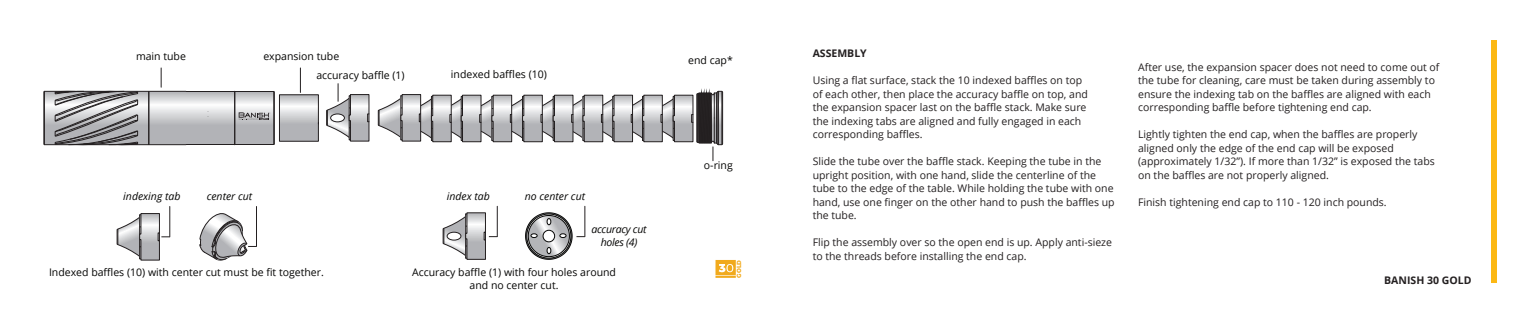
<style>
.page{position:relative;width:1539px;height:324px;background:#fff}
.page>*{position:absolute;margin:0;border:0;box-sizing:border-box;transform-origin:0 0}
.t1{font:10.5px/13.5px "Open Sans";color:#231f20}
.t2{font:10.5px/12.6px "Open Sans";color:#050504;text-align:center}
.t3{font:italic 10.5px "Open Sans";color:#050504}
.t4{font:700 10.5px "Open Sans";color:#231f20}
.t5{font:italic 10.5px/12.6px "Open Sans";letter-spacing:-.025em;color:#050504;text-align:center}
.t6{font:800 6px "Montserrat";color:#f2aa1c;scale:.95 1}
</style>
<div class="page">
<div style="left:1491px;top:40px;width:6px;height:244px;background:#fcb814"></div>
<hr style="left:716px;top:276px;width:20px;height:2px;background:#f1aa1d">
<svg style="left:716px;top:260px;width:20px;height:15px"></svg>
<svg style="left:116px;top:213px;width:54px;height:48px"></svg>
<hr style="left:170px;top:206px;width:1px;height:31px;background:#231f20">
<svg style="left:199px;top:213px;width:58px;height:48px"></svg>
<hr style="left:256px;top:206px;width:1px;height:40px;background:#231f20">
<hr style="left:497px;top:206px;width:1px;height:31px;background:#231f20">
<svg style="left:525px;top:212px;width:60px;height:48px"></svg>
<hr style="left:585px;top:206px;width:1px;height:31px;background:#231f20">
<svg style="left:442px;top:212px;width:55px;height:48px"></svg>
<svg style="left:43px;top:68px;width:276px;height:78px"></svg>
<svg style="left:326px;top:84px;width:44px;height:58px"></svg>
<svg style="left:377px;top:88px;width:347px;height:74px"></svg>
<p class="t2" style="left:136px;top:49px;width:51px">main tube</p>
<p class="t2" style="left:263px;top:50px;width:77px">expansion tube</p>
<p class="t2" style="left:316px;top:69px;width:90px">accuracy baffle (1)</p>
<p class="t2" style="left:451px;top:67px;width:98px">indexed baffles (10)</p>
<p class="t3" style="left:123px;top:189px;width:59px">indexing tab</p>
<p class="t3" style="left:207px;top:189px;width:47px">center cut</p>
<p class="t3" style="left:447px;top:189px;width:45px">index tab</p>
<p class="t3" style="left:525px;top:189px;width:62px">no center cut</p>
<p class="t5" style="left:591px;top:223px;width:57px">accuracy cut holes (4)</p>
<p class="t2" style="left:49px;top:266px;width:276px">Indexed baffles (10) with center cut must be fit together.</p>
<p class="t2" style="left:412px;top:266px;width:206px">Accuracy baffle (1) with four holes around and no center cut.</p>
<p class="t2" style="left:688px;top:54px;width:46px">end cap*</p>
<p class="t2" style="left:704px;top:159px;width:30px">o-ring</p>
<p class="t6" style="left:735px;top:278px;width:20px;rotate:-90deg">GOLD</p>
<p class="t4" style="left:813px;top:46px;width:56px">ASSEMBLY</p>
<p class="t1" style="left:813px;top:73px;width:277px">Using a flat surface, stack the 10 indexed baffles on top of each other, then place the accuracy baffle on top, and the expansion spacer last on the baffle stack. Make sure the indexing tabs are aligned and fully engaged in each corresponding baffles.</p>
<p class="t1" style="left:813px;top:154px;width:304px">Slide the tube over the baffle stack. Keeping the tube in the upright position, with one hand, slide the centerline of the tube to the edge of the table. While holding the tube with one hand, use one finger on the other hand to push the baffles up the tube.</p>
<p class="t1" style="left:813px;top:235px;width:301px">Flip the assembly over so the open end is up. Apply anti-sieze to the threads before installing the end cap.</p>
<p class="t1" style="left:1138px;top:60px;width:303px">After use, the expansion spacer does not need to come out of the tube for cleaning, care must be taken during assembly to ensure the indexing tab on the baffles are aligned with each corresponding baffle before tightening end cap.</p>
<p class="t1" style="left:1138px;top:127px;width:298px">Lightly tighten the end cap, when the baffles are properly aligned only the edge of the end cap will be exposed (approximately 1/32”). If more than 1/32” is exposed the tabs on the baffles are not properly aligned.</p>
<p class="t1" style="left:1138px;top:195px;width:250px">Finish tightening end cap to 110 - 120 inch pounds.</p>
<p class="t4" style="left:1384px;top:273px;width:89px">BANISH 30 GOLD</p>
</div>
